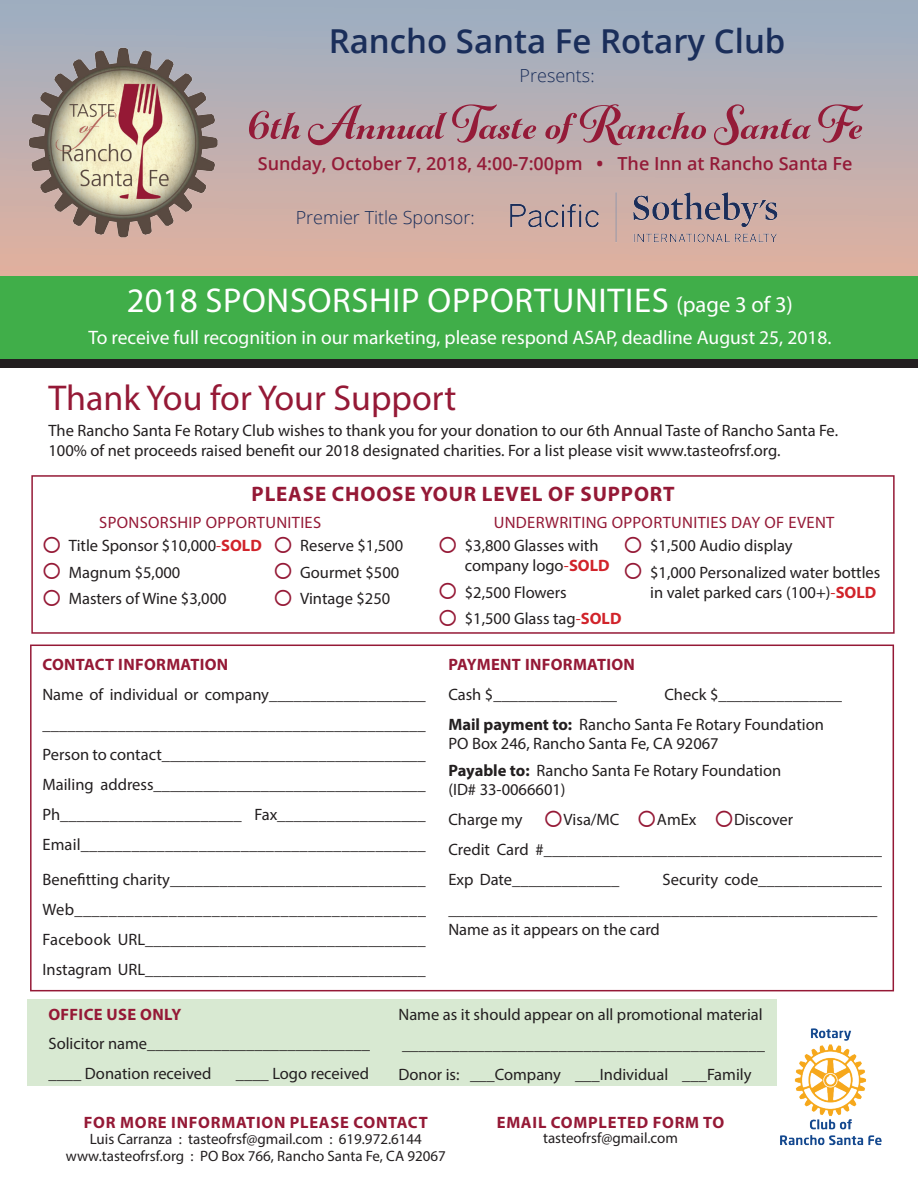
<style>
.page{position:relative;width:918px;height:1188px;background:#fff}
.page>*{position:absolute;margin:0;border:0;box-sizing:border-box;transform-origin:0 0}
.t1{font:700 55.5px "Gioviale";color:#941b38}
.t2{font:36px "Myriad Hebrew";color:#951936}
.t3{font:34.5px "Myriad Pro";letter-spacing:.02em;color:#fff}
.t4{font:600 33px "Open Sans";color:#1a2e5a}
.t5{font:700 21px "Myriad Pro";letter-spacing:.04em;color:#951936}
.t6{font:19.5px "Myriad Pro";color:#fff}
.t7{font:600 18px "Open Sans";color:#941b38}
.t8{font:300 18px "Open Sans";color:#1a2e5a}
.t9{font:16.5px/30px "Myriad Pro";color:#231f20}
.t10{font:16.5px "Myriad Pro";letter-spacing:.02em;color:#951936}
.t11{font:700 16.5px "Myriad Pro";letter-spacing:.045em;color:#951936}
.t12{font:700 16.5px "Myriad Pro";letter-spacing:.02em;color:#951936}
.t13{font:15px/16.5px "Myriad Pro";color:#231f20;text-align:center}
.s1{font-weight:700}
.s2{font-size:22.5px}
.s3{color:#d1232a}
.s4{font-weight:700;color:#d1232a}
.s5{color:#951936}
</style>
<div class="page">
<svg style="left:0;top:0;width:918px;height:276px;background:#baafb2"></svg>
<img style="left:6px;top:25px;width:228px;height:228px">
<img style="left:496px;top:172px;width:295px;height:92px">
<div style="left:27px;top:999px;width:750px;height:87px;background:#d8e9d2"></div>
<div style="left:0;top:345px;width:918px;height:23px;background:#231f20"></div>
<div style="left:0;top:276px;width:918px;height:83px;background:#40ae49"></div>
<div style="left:30px;top:645px;width:864px;height:346px;border:2px solid #951936"></div>
<div style="left:31px;top:475px;width:864px;height:159px;border:2px solid #951936"></div>
<img style="left:780px;top:1028px;width:102px;height:118px">
<h3 class="t4" style="left:329px;top:18px;width:458px">Rancho Santa Fe Rotary Club</h3>
<p class="t8" style="left:520px;top:63px;width:77px">Presents:</p>
<h1 class="t1" style="left:248px;top:87px;width:617px">6th Annual Taste of Rancho Santa Fe</h1>
<p class="t7" style="left:258px;top:151px;width:596px">Sunday, October 7, 2018, 4:00-7:00pm <span class="s1">•</span> The Inn at Rancho Santa Fe</p>
<p class="t8" style="left:296px;top:205px;width:181px">Premier Title Sponsor:</p>
<h3 class="t3" style="left:127px;top:279px;width:668px">2018 SPONSORSHIP OPPORTUNITIES <span class="s2">(page 3 of 3)</span></h3>
<p class="t6" style="left:88px;top:325px;width:745px">To receive full recognition in our marketing, please respond ASAP, deadline August 25, 2018.</p>
<h2 class="t2" style="left:48px;top:378px;width:409px">Thank You for Your Support</h2>
<p class="t9" style="left:48px;top:420px;width:791px;line-height:19.8px">The Rancho Santa Fe Rotary Club wishes to thank you for your donation to our 6th Annual Taste of Rancho Santa Fe.<br>100% of net proceeds raised benefit our 2018 designated charities. For a list please visit www.tasteofrsf.org.</p>
<p class="t5" style="left:252px;top:480px;width:425px">PLEASE CHOOSE YOUR LEVEL OF SUPPORT</p>
<p class="t9" style="left:300px;top:532px;width:105px;line-height:26.5px">Reserve $1,500<br>Gourmet $500<br>Vintage $250</p>
<p class="t10" style="left:99px;top:513px;width:223px">SPONSORSHIP OPPORTUNITIES</p>
<p class="t10" style="left:494px;top:513px;width:342px">UNDERWRITING OPPORTUNITIES DAY OF EVENT</p>
<p class="t9" style="left:465px;top:535px;width:146px;line-height:19.8px">$3,800 Glasses with company logo<span class="s3">-</span><span class="s4">SOLD</span></p>
<p class="t9" style="left:465px;top:578px;width:158px;line-height:26.5px">$2,500 Flowers<br>$1,500 Glass tag<span class="s3">-</span><span class="s4">SOLD</span></p>
<p class="t9" style="left:69px;top:532px;width:195px;line-height:26.5px">Title Sponsor $10,000<span class="s3">-</span><span class="s4">SOLD<br></span>Magnum $5,000<br>Masters of Wine $3,000</p>
<p class="t9" style="left:650px;top:532px;width:232px;line-height:26.5px">$1,500 Audio display<br>$1,000 Personalized water bottles</p>
<p class="t9" style="left:650px;top:577px;width:228px">in valet parked cars (100+)<span class="s3">-</span><span class="s4">SOLD</span></p>
<p class="t12" style="left:42px;top:654px;width:187px">CONTACT INFORMATION</p>
<p class="t9" style="left:42px;top:680px;width:385px;text-align:justify">Name of individual or company___________________ ______________________________________________ Person to contact________________________________ Mailing address_________________________________ Ph______________________ Fax__________________ Email_________________________________________</p>
<p class="t9" style="left:42px;top:864px;width:385px;text-align:justify">Benefitting charity_______________________________ Web_________________________________________ Facebook URL__________________________________ Instagram URL__________________________________</p>
<p class="t12" style="left:448px;top:654px;width:188px">PAYMENT INFORMATION</p>
<p class="t9" style="left:448px;top:680px;width:170px">Cash $_______________</p>
<p class="t9" style="left:448px;top:680px;width:395px;line-height:29.5px;text-indent:216px">Check $_______________<br><span class="s1">Mail payment to:</span> Rancho Santa Fe Rotary Foundation</p>
<p class="t9" style="left:448px;top:730px;width:334px;line-height:26.2px">PO Box 246, Rancho Santa Fe, CA 92067<br><span class="s1">Payable to:</span> Rancho Santa Fe Rotary Foundation</p>
<p class="t9" style="left:448px;top:774px;width:435px">(ID# 33-0066601)<br>Charge my <span class="s5">○</span>Visa/MC <span class="s5">○</span>AmEx <span class="s5">○</span>Discover<br>Credit Card #_________________________________________ Exp Date_____________</p>
<p class="t9" style="left:448px;top:864px;width:435px;text-align:right">Security code_______________ ____________________________________________________</p>
<p class="t9" style="left:448px;top:914px;width:213px">Name as it appears on the card</p>
<p class="t12" style="left:48px;top:1004px;width:134px">OFFICE USE ONLY</p>
<p class="t9" style="left:48px;top:1028px;width:323px">Solicitor name___________________________ ____ Donation received</p>
<p class="t9" style="left:236px;top:1058px;width:135px">____ Logo received</p>
<p class="t9" style="left:399px;top:999px;width:368px">Name as it should appear on all promotional material ____________________________________________<br>Donor is: ___Company ___Individual ___Family</p>
<p class="t11" style="left:84px;top:1111px;width:345px">FOR MORE INFORMATION PLEASE CONTACT</p>
<p class="t13" style="left:66px;top:1131px;width:382px">Luis Carranza : tasteofrsf@gmail.com : 619.972.6144 www.tasteofrsf.org : PO Box 766, Rancho Santa Fe, CA 92067</p>
<p class="t11" style="left:497px;top:1112px;width:229px">EMAIL COMPLETED FORM TO</p>
<p class="t13" style="left:543px;top:1129px;width:136px">tasteofrsf@gmail.com</p>
</div>
